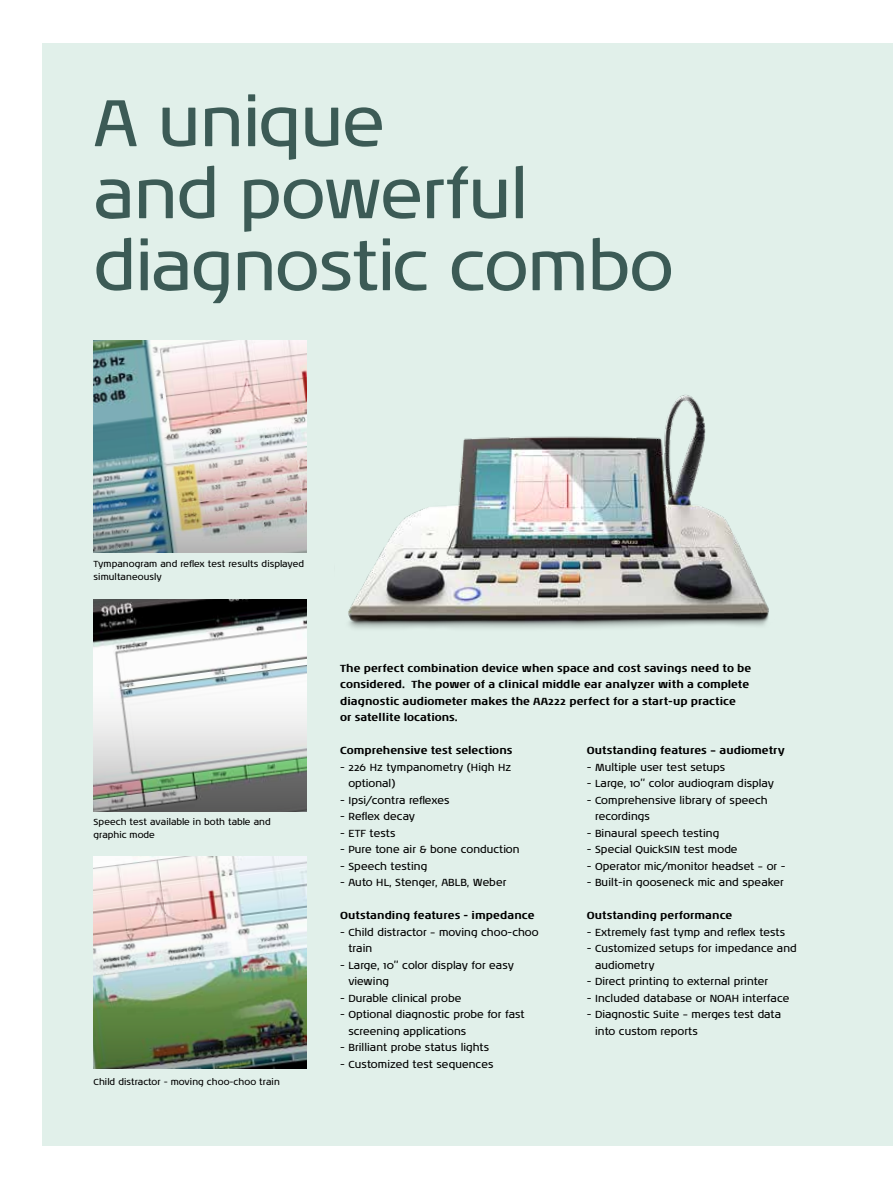
<style>
.page{position:relative;width:893px;height:1188px;background:#fff}
.page>*{position:absolute;margin:0;border:0;box-sizing:border-box;transform-origin:0 0}
.t1{font:67.5px/72px "Noa LT Pro";letter-spacing:-.01em;color:#3c5b56}
.t2{font:10.5px/16.5px "Noa LT Pro";color:#000}
.t3{font:700 10.5px/16.5px "Noa LT Pro";color:#000}
.t4{font:9px/13.5px "Noa LT Pro";letter-spacing:.005em;color:#000}
</style>
<div class="page">
<div style="left:43px;top:43px;width:850px;height:1102px;background:#e1f0ea"></div>
<img style="left:94px;top:340px;width:212px;height:213px">
<img style="left:94px;top:856px;width:212px;height:213px">
<img style="left:94px;top:599px;width:212px;height:213px">
<img style="left:348px;top:394px;width:421px;height:235px">
<h1 class="t1" style="left:94px;top:85px;width:582px">A unique<br>and powerful diagnostic combo</h1>
<p class="t4" style="left:94px;top:557px;width:212px">Tympanogram and reflex test results displayed simultaneously</p>
<p class="t4" style="left:94px;top:815px;width:179px">Speech test available in both table and graphic mode</p>
<p class="t4" style="left:94px;top:1075px;width:188px">Child distractor - moving choo-choo train</p>
<p class="t3" style="left:340px;top:659px;width:413px">The perfect combination device when space and cost savings need to be considered. The power of a clinical middle ear analyzer with a complete diagnostic audiometer makes the AA222 perfect for a start-up practice<br>or satellite locations.</p>
<p class="t3" style="left:340px;top:742px;width:174px">Comprehensive test selections</p>
<p class="t2" style="left:348px;top:759px;width:164px;text-indent:-8px">- 226 Hz tympanometry (High Hz optional)</p>
<p class="t2" style="left:340px;top:792px;width:111px">- Ipsi/contra reflexes</p>
<p class="t2" style="left:340px;top:808px;width:76px">- Reflex decay</p>
<p class="t2" style="left:340px;top:825px;width:57px">- ETF tests</p>
<p class="t2" style="left:340px;top:841px;width:181px">- Pure tone air &amp; bone conduction</p>
<p class="t2" style="left:340px;top:858px;width:89px">- Speech testing</p>
<p class="t2" style="left:340px;top:874px;width:168px">- Auto HL, Stenger, ABLB, Weber</p>
<p class="t3" style="left:340px;top:907px;width:196px">Outstanding features - impedance</p>
<p class="t2" style="left:348px;top:924px;width:192px;text-indent:-8px">- Child distractor – moving choo-choo train</p>
<p class="t2" style="left:348px;top:957px;width:167px;text-indent:-8px">- Large, 10” color display for easy viewing</p>
<p class="t2" style="left:340px;top:990px;width:123px">- Durable clinical probe</p>
<p class="t2" style="left:348px;top:1006px;width:178px;text-indent:-8px">- Optional diagnostic probe for fast screening applications</p>
<p class="t2" style="left:340px;top:1039px;width:151px">- Brilliant probe status lights</p>
<p class="t2" style="left:340px;top:1056px;width:155px">- Customized test sequences</p>
<p class="t3" style="left:587px;top:742px;width:199px">Outstanding features – audiometry</p>
<p class="t2" style="left:587px;top:759px;width:140px">- Multiple user test setups</p>
<p class="t2" style="left:587px;top:775px;width:189px">- Large, 10” color audiogram display</p>
<p class="t2" style="left:595px;top:792px;width:174px;text-indent:-8px">- Comprehensive library of speech recordings</p>
<p class="t2" style="left:587px;top:825px;width:134px">- Binaural speech testing</p>
<p class="t2" style="left:587px;top:841px;width:152px">- Special QuickSIN test mode</p>
<p class="t2" style="left:587px;top:858px;width:200px">- Operator mic/monitor headset – or -</p>
<p class="t2" style="left:587px;top:874px;width:199px">- Built-in gooseneck mic and speaker</p>
<p class="t3" style="left:587px;top:907px;width:147px">Outstanding performance</p>
<p class="t2" style="left:587px;top:924px;width:200px">- Extremely fast tymp and reflex tests</p>
<p class="t2" style="left:595px;top:940px;width:203px;text-indent:-8px">- Customized setups for impedance and audiometry</p>
<p class="t2" style="left:587px;top:973px;width:183px">- Direct printing to external printer</p>
<p class="t2" style="left:587px;top:990px;width:204px">- Included database or NOAH interface</p>
<p class="t2" style="left:595px;top:1006px;width:188px;text-indent:-8px">- Diagnostic Suite – merges test data into custom reports</p>
</div>
